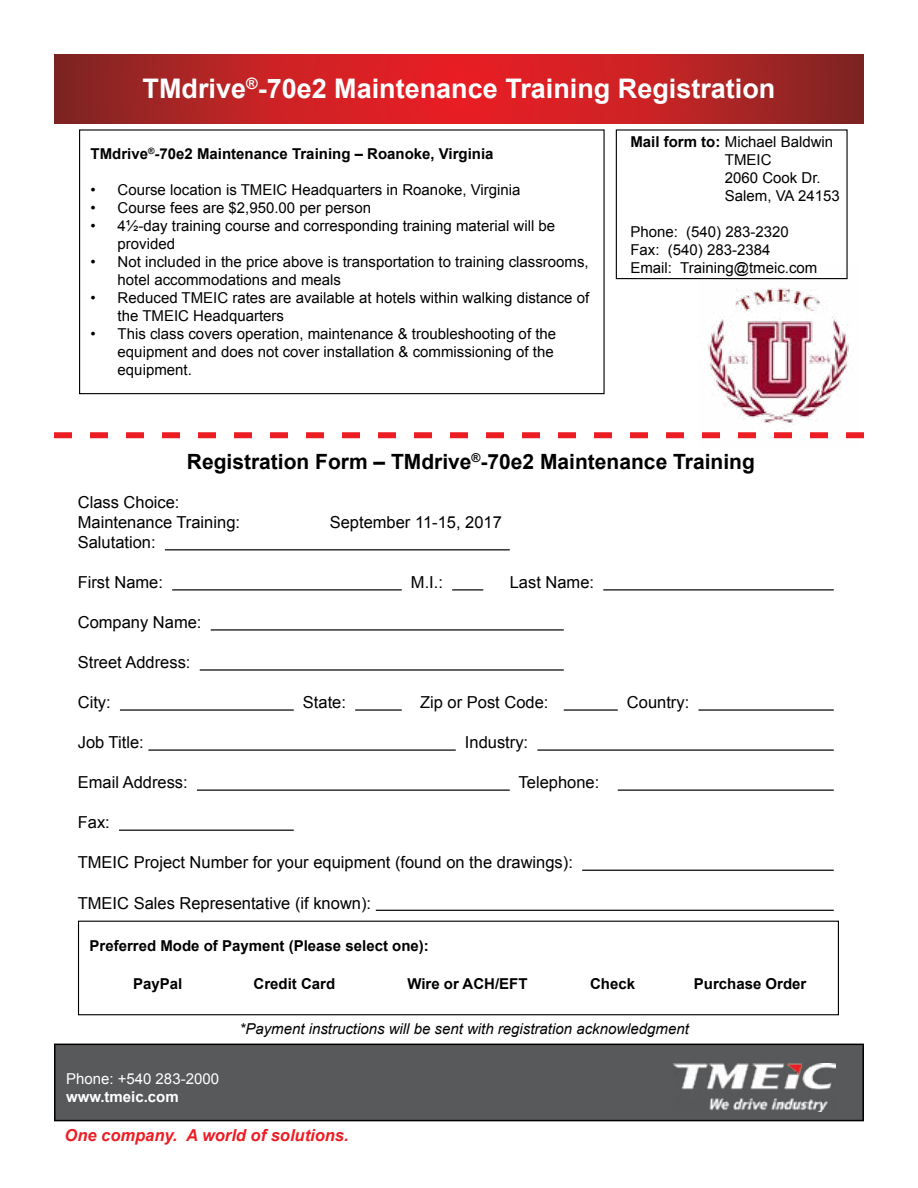
<style>
.page{position:relative;width:918px;height:1188px;background:#fff}
.page>*{position:absolute;margin:0;border:0;box-sizing:border-box;transform-origin:0 0}
.t1{font:700 27px "Arial";color:#fff}
.t2{font:700 21px "Arial";color:#000}
.t3{font:16.5px/19.8px "Arial";color:#000}
.t4{font:italic 700 16.5px "Arial";color:#ed1d24}
.t5{font:15px/18px "Arial";color:#000}
.t6{font:700 15px "Arial";color:#000}
.t7{font:italic 15px "Arial";color:#000}
.t8{font:15px "Arial";color:#fff}
.t9{font:700 15px "Arial";color:#fff}
.s1{font-weight:700}
</style>
<div class="page">
<img style="left:699px;top:279px;width:160px;height:160px">
<svg style="left:54px;top:54px;width:810px;height:69px;background:#bc2224"></svg>
<div style="left:79px;top:129px;width:526px;height:265px;border:1px solid #000"></div>
<div style="left:616px;top:129px;width:232px;height:150px;border:1px solid #000"></div>
<div style="left:78px;top:921px;width:761px;height:94px;border:1px solid #000"></div>
<div style="left:55px;top:1044px;width:808px;height:77px;background:#58595b"></div>
<div style="left:54px;top:1044px;width:810px;height:77px;border:2px solid #000"></div>
<svg style="left:54px;top:432px;width:810px;height:6px"></svg>
<img style="left:674px;top:1063px;width:162px;height:49px">
<hr style="left:165px;top:549px;width:345px;height:1px;background:#000">
<hr style="left:172px;top:589px;width:230px;height:1px;background:#000">
<hr style="left:452px;top:589px;width:31px;height:1px;background:#000">
<hr style="left:603px;top:589px;width:231px;height:1px;background:#000">
<hr style="left:211px;top:629px;width:353px;height:2px;background:#000">
<hr style="left:200px;top:669px;width:364px;height:2px;background:#000">
<hr style="left:120px;top:709px;width:174px;height:2px;background:#000">
<hr style="left:355px;top:709px;width:47px;height:2px;background:#000">
<hr style="left:564px;top:709px;width:54px;height:2px;background:#000">
<hr style="left:698px;top:709px;width:136px;height:2px;background:#000">
<hr style="left:148px;top:749px;width:308px;height:2px;background:#000">
<hr style="left:537px;top:749px;width:297px;height:2px;background:#000">
<hr style="left:197px;top:790px;width:313px;height:1px;background:#000">
<hr style="left:618px;top:790px;width:216px;height:1px;background:#000">
<hr style="left:119px;top:830px;width:175px;height:1px;background:#000">
<hr style="left:582px;top:870px;width:252px;height:1px;background:#000">
<hr style="left:376px;top:910px;width:458px;height:1px;background:#000">
<p class="t1" style="left:143px;top:71px;width:634px">TMdrive<sup>®</sup>-70e2 Maintenance Training Registration</p>
<p class="t6" style="left:91px;top:144px;width:404px">TMdrive<sup>®</sup>-70e2 Maintenance Training – Roanoke, Virginia</p>
<p class="t5" style="left:91px;top:181px;width:431px">• Course location is TMEIC Headquarters in Roanoke, Virginia</p>
<p class="t5" style="left:91px;top:199px;width:282px">• Course fees are $2,950.00 per person</p>
<p class="t5" style="left:118px;top:217px;width:439px;text-indent:-27px">• 4½-day training course and corresponding training material will be provided</p>
<p class="t5" style="left:118px;top:253px;width:473px;text-indent:-27px">• Not included in the price above is transportation to training classrooms, hotel accommodations and meals</p>
<p class="t5" style="left:118px;top:289px;width:473px;text-indent:-27px">• Reduced TMEIC rates are available at hotels within walking distance of the TMEIC Headquarters</p>
<p class="t5" style="left:118px;top:325px;width:440px;text-indent:-27px">• This class covers operation, maintenance &amp; troubleshooting of the equipment and does not cover installation &amp; commissioning of the equipment.</p>
<p class="t5" style="left:630px;top:133px;width:204px"><span class="s1">Mail form to:</span> Michael Baldwin</p>
<p class="t5" style="left:725px;top:151px;width:48px">TMEIC</p>
<p class="t5" style="left:725px;top:169px;width:97px">2060 Cook Dr.</p>
<p class="t5" style="left:725px;top:187px;width:116px">Salem, VA 24153</p>
<p class="t5" style="left:630px;top:223px;width:160px">Phone: (540) 283-2320</p>
<p class="t5" style="left:630px;top:241px;width:142px">Fax: (540) 283-2384</p>
<p class="t5" style="left:630px;top:259px;width:188px">Email: Training@tmeic.com</p>
<p class="t2" style="left:187px;top:448px;width:569px">Registration Form – TMdrive<sup>®</sup>-70e2 Maintenance Training</p>
<p class="t3" style="left:78px;top:493px;width:164px">Class Choice:<br>Maintenance Training:</p>
<p class="t3" style="left:330px;top:513px;width:174px">September 11-15, 2017</p>
<p class="t3" style="left:78px;top:533px;width:79px">Salutation:</p>
<p class="t3" style="left:78px;top:573px;width:87px">First Name:</p>
<p class="t3" style="left:411px;top:573px;width:34px">M.I.:</p>
<p class="t3" style="left:510px;top:573px;width:86px">Last Name:</p>
<p class="t3" style="left:78px;top:613px;width:125px">Company Name:</p>
<p class="t3" style="left:78px;top:653px;width:114px">Street Address:</p>
<p class="t3" style="left:78px;top:693px;width:35px">City:</p>
<p class="t3" style="left:303px;top:693px;width:45px">State:</p>
<p class="t3" style="left:420px;top:693px;width:130px">Zip or Post Code:</p>
<p class="t3" style="left:627px;top:693px;width:64px">Country:</p>
<p class="t3" style="left:78px;top:733px;width:68px">Job Title:</p>
<p class="t3" style="left:465px;top:733px;width:65px">Industry:</p>
<p class="t3" style="left:78px;top:773px;width:112px">Email Address:</p>
<p class="t3" style="left:519px;top:773px;width:82px">Telephone:</p>
<p class="t3" style="left:78px;top:813px;width:34px">Fax:</p>
<p class="t3" style="left:78px;top:853px;width:497px">TMEIC Project Number for your equipment (found on the drawings):</p>
<p class="t3" style="left:78px;top:893px;width:295px">TMEIC Sales Representative (if known):</p>
<p class="t6" style="left:90px;top:935px;width:341px">Preferred Mode of Payment (Please select one):</p>
<p class="t6" style="left:133px;top:974px;width:51px">PayPal</p>
<p class="t6" style="left:254px;top:974px;width:83px">Credit Card</p>
<p class="t6" style="left:407px;top:974px;width:122px">Wire or ACH/EFT</p>
<p class="t6" style="left:590px;top:974px;width:47px">Check</p>
<p class="t6" style="left:694px;top:974px;width:114px">Purchase Order</p>
<p class="t8" style="left:66px;top:1069px;width:155px">Phone: +540 283-2000</p>
<p class="t9" style="left:66px;top:1087px;width:114px">www.tmeic.com</p>
<p class="t7" style="left:240px;top:1019px;width:451px">*Payment instructions will be sent with registration acknowledgment</p>
<p class="t4" style="left:64px;top:1124px;width:286px">One company. A world of solutions.</p>
</div>
